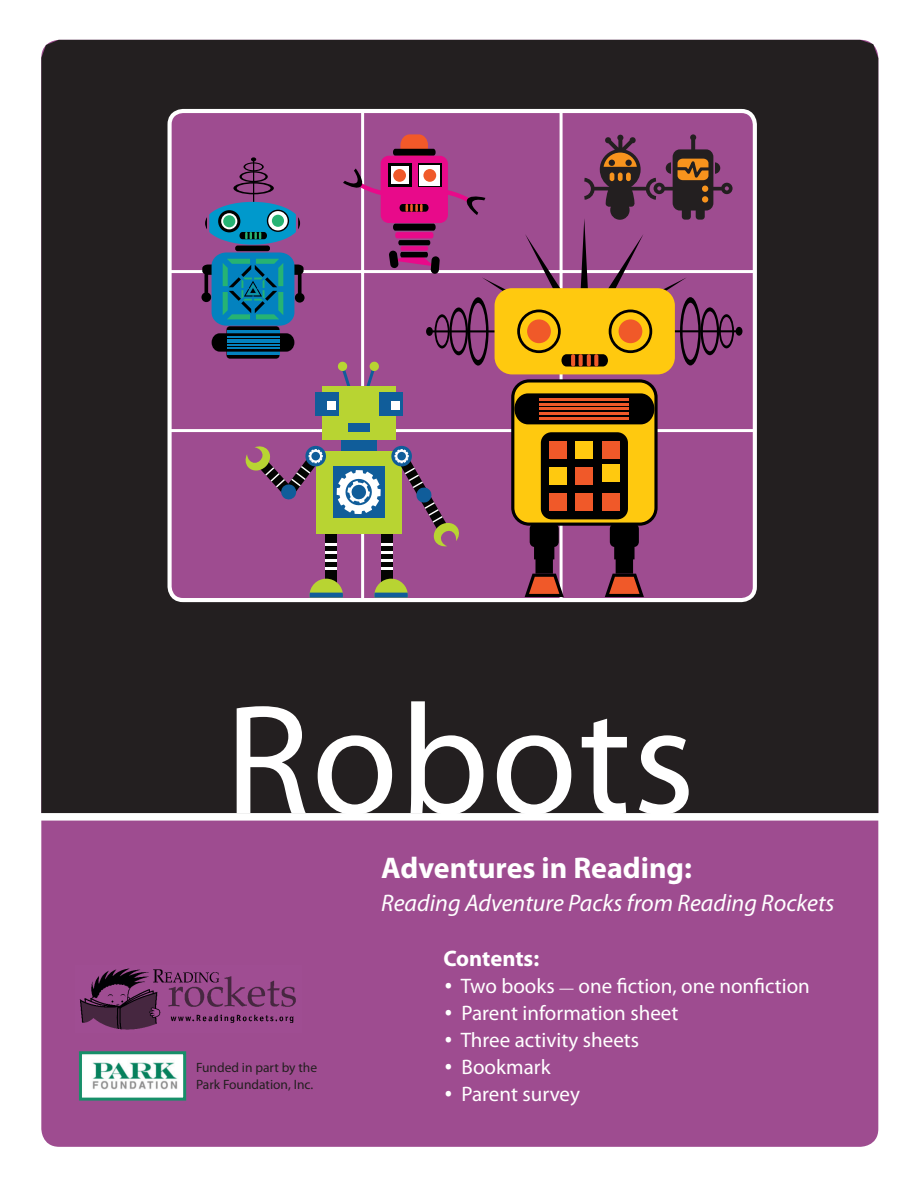
<style>
.page{position:relative;width:918px;height:1188px;background:#fff}
.page>*{position:absolute;margin:0;border:0;box-sizing:border-box;transform-origin:0 0}
.t1{font:157.5px "Myriad Pro";letter-spacing:.01em;color:#fff}
.t2{font:700 30px "Myriad Pro";color:#fff}
.t3{font:italic 24px "Myriad Pro";color:#fff}
.t4{font:700 22.5px "Myriad Pro";letter-spacing:-.005em;color:#fff}
.t5{font:21px "Myriad Pro";color:#fff}
.t6{font:13.5px "Myriad Pro";color:#231f20}
.s1{font-size:15px}
</style>
<div class="page">
<div style="left:41px;top:40px;width:837px;height:1107px;background:#9e4c90;border-radius:18px"></div>
<div style="left:41px;top:40px;width:837px;height:773px;background:#231f20"></div>
<div style="left:170px;top:111px;width:585px;height:489px;background:#9e4c90;border-radius:14px"></div>
<div style="left:34px;top:813px;width:855px;height:8px;background:#fff"></div>
<div style="left:168px;top:109px;width:589px;height:493px;border:4px solid #fff;border-radius:14px"></div>
<hr style="left:361px;top:111px;width:3px;height:489px;background:#fff">
<hr style="left:560px;top:111px;width:3px;height:489px;background:#fff">
<hr style="left:170px;top:270px;width:585px;height:3px;background:#fff">
<hr style="left:170px;top:429px;width:585px;height:3px;background:#fff">
<img style="left:79px;top:968px;width:217px;height:62px">
<img style="left:83px;top:1055px;width:99px;height:42px">
<div style="left:79px;top:1051px;width:107px;height:50px;border:3px solid #178f69"></div>
<svg style="left:605px;top:526px;width:39px;height:71px"></svg>
<svg style="left:525px;top:526px;width:39px;height:71px"></svg>
<svg style="left:511px;top:379px;width:147px;height:147px"></svg>
<div style="left:514px;top:383px;width:140px;height:140px;background:#ffc90f;border-radius:15px"></div>
<div style="left:541px;top:432px;width:87px;height:87px;background:#000;border-radius:11px"></div>
<div style="left:550px;top:441px;width:17px;height:17px;background:#f05929"></div>
<div style="left:576px;top:493px;width:17px;height:18px;background:#f05929"></div>
<div style="left:550px;top:493px;width:17px;height:18px;background:#f05929"></div>
<div style="left:550px;top:467px;width:17px;height:18px;background:#ffc90f"></div>
<div style="left:576px;top:467px;width:17px;height:18px;background:#f05929"></div>
<div style="left:602px;top:464px;width:17px;height:18px;background:#ffc90f"></div>
<div style="left:602px;top:493px;width:17px;height:18px;background:#f05929"></div>
<div style="left:602px;top:441px;width:17px;height:17px;background:#f05929"></div>
<div style="left:576px;top:441px;width:17px;height:17px;background:#ffc90f"></div>
<svg style="left:205px;top:157px;width:95px;height:88px"></svg>
<div style="left:235px;top:246px;width:35px;height:5px;background:#000;border-radius:2px"></div>
<svg style="left:201px;top:252px;width:104px;height:74px"></svg>
<div style="left:227px;top:326px;width:52px;height:33px;background:#000;border-radius:3px"></div>
<div style="left:227px;top:330px;width:52px;height:25px;background:#0382bf"></div>
<svg style="left:212px;top:333px;width:82px;height:19px"></svg>
<hr style="left:227px;top:342px;width:52px;height:1px;background:#0382bf">
<hr style="left:227px;top:339px;width:52px;height:1px;background:#0382bf">
<hr style="left:227px;top:336px;width:52px;height:2px;background:#0382bf">
<hr style="left:227px;top:345px;width:52px;height:1px;background:#0382bf">
<hr style="left:227px;top:347px;width:52px;height:2px;background:#0382bf">
<div style="left:341px;top:424px;width:35px;height:35px;background:#105d9a"></div>
<div style="left:325px;top:526px;width:12px;height:59px;background:#040503"></div>
<svg style="left:325px;top:560px;width:12px;height:2px"></svg>
<svg style="left:325px;top:568px;width:12px;height:2px"></svg>
<svg style="left:310px;top:579px;width:33px;height:19px"></svg>
<div style="left:381px;top:526px;width:12px;height:59px;background:#040503"></div>
<svg style="left:381px;top:560px;width:12px;height:2px"></svg>
<svg style="left:381px;top:568px;width:12px;height:2px"></svg>
<svg style="left:374px;top:579px;width:34px;height:19px"></svg>
<div style="left:322px;top:386px;width:74px;height:54px;background:#b8d432"></div>
<div style="left:315px;top:393px;width:23px;height:23px;background:#105d9a"></div>
<div style="left:327px;top:402px;width:9px;height:8px;background:#fff"></div>
<div style="left:348px;top:423px;width:21px;height:8px;background:#105d9a"></div>
<svg style="left:245px;top:444px;width:214px;height:110px"></svg>
<svg style="left:337px;top:134px;width:405px;height:290px"></svg>
<p class="t1" style="left:225px;top:663px;width:472px">Robots</p>
<p class="t6" style="left:196px;top:1059px;width:123px">Funded in part by the</p>
<p class="t6" style="left:196px;top:1076px;width:119px">Park Foundation, Inc.</p>
<p class="t2" style="left:381px;top:849px;width:312px">Adventures in Reading:</p>
<p class="t3" style="left:381px;top:888px;width:455px">Reading Adventure Packs from Reading Rockets</p>
<p class="t4" style="left:443px;top:944px;width:97px">Contents:</p>
<p class="t5" style="left:443px;top:973px;width:368px"><sup>.</sup> Two books <span class="s1">—</span> one fiction, one nonfiction</p>
<p class="t5" style="left:443px;top:1000px;width:237px"><sup>.</sup> Parent information sheet</p>
<p class="t5" style="left:443px;top:1027px;width:197px"><sup>.</sup> Three activity sheets</p>
<p class="t5" style="left:443px;top:1054px;width:109px"><sup>.</sup> Bookmark</p>
<p class="t5" style="left:443px;top:1081px;width:138px"><sup>.</sup> Parent survey</p>
</div>
